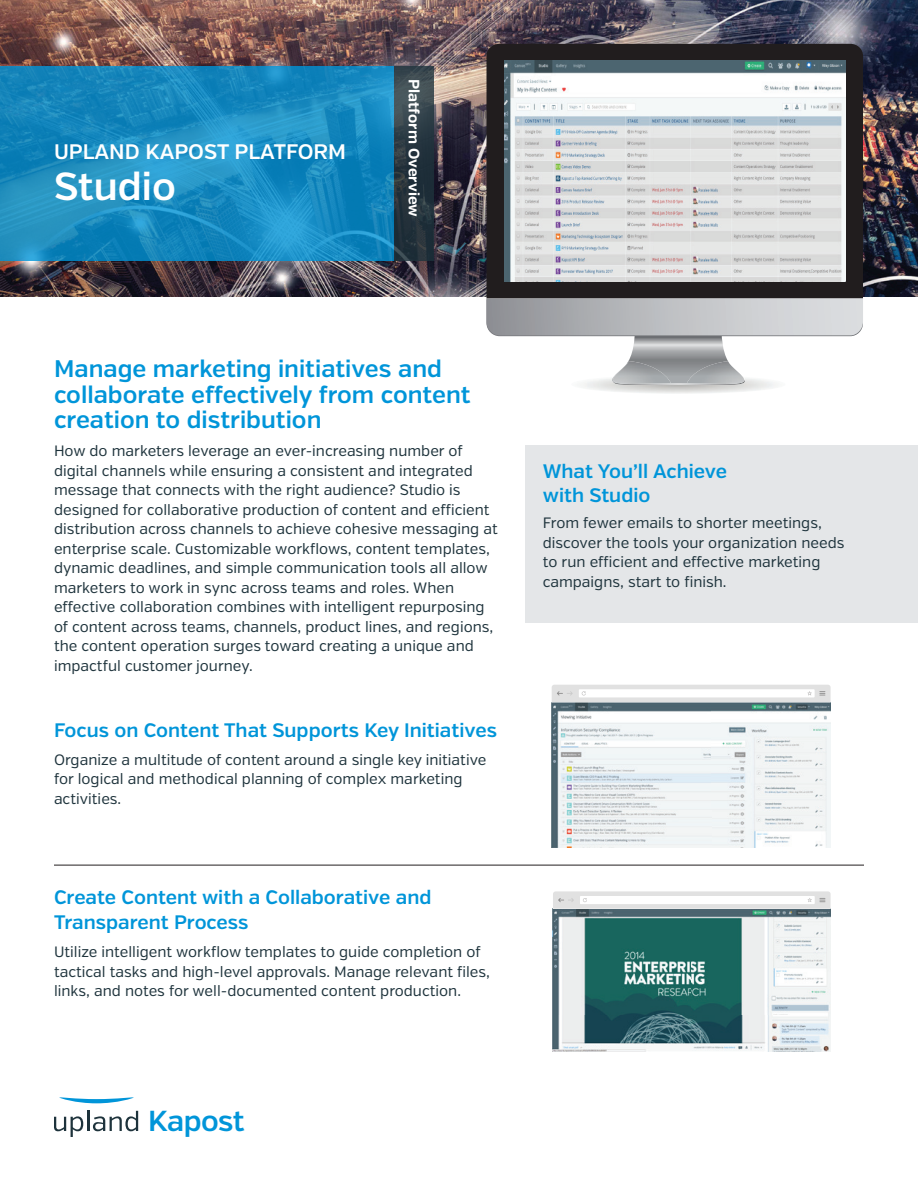
<style>
.page{position:relative;width:918px;height:1188px;background:#fff}
.page>*{position:absolute;margin:0;border:0;box-sizing:border-box;transform-origin:0 0}
.t1{font:600 39px "Verb";color:#fff}
.t2{font:600 28.95px "Verb";letter-spacing:-.02em;color:#0095d9}
.t3{font:600 24px/25.5px "Verb";color:#0095d9}
.t4{font:600 21px "Verb";color:#fff}
.t5{font:600 19.5px/25.5px "Verb";color:#0095d9}
.t6{font:15px/19.5px "Verb";color:#1e333c}
.t7{font:700 15px "Verb";color:#fff}
</style>
<div class="page">
<img style="left:552px;top:702px;width:279px;height:145px">
<svg style="left:552px;top:685px;width:279px;height:17px"></svg>
<img style="left:553px;top:909px;width:278px;height:142px">
<svg style="left:553px;top:891px;width:278px;height:18px"></svg>
<img style="left:0;top:0;width:918px;height:297px">
<svg style="left:0;top:66px;width:394px;height:195px"></svg>
<svg style="left:59px;top:1097px;width:75px;height:6px"></svg>
<svg style="left:54px;top:1116px;width:29px;height:21px"></svg>
<hr style="left:87px;top:1111px;width:2px;height:20px;background:#1e333c">
<svg style="left:93px;top:1111px;width:45px;height:20px"></svg>
<svg style="left:394px;top:66px;width:40px;height:195px"></svg>
<div style="left:526px;top:445px;width:392px;height:177px;background:#e4e6e8"></div>
<hr style="left:54px;top:865px;width:810px;height:1px;background:#231f20">
<img style="left:665px;top:393px;width:15px;height:1px">
<div style="left:487px;top:44px;width:376px;height:255px;background:#211d1e"></div>
<svg style="left:487px;top:299px;width:376px;height:94px"></svg>
<img style="left:504px;top:61px;width:341px;height:221px">
<h3 class="t4" style="left:54px;top:139px;width:294px">UPLAND KAPOST PLATFORM</h3>
<h1 class="t1" style="left:54px;top:163px;width:123px">Studio</h1>
<p class="t7" style="left:423px;top:79px;width:139px;rotate:90deg">Platform Overview</p>
<h3 class="t3" style="left:54px;top:357px;width:418px">Manage marketing initiatives and collaborate effectively from content creation to distribution</h3>
<p class="t6" style="left:54px;top:442px;width:445px">How do marketers leverage an ever-increasing number of digital channels while ensuring a consistent and integrated message that connects with the right audience? Studio is designed for collaborative production of content and efficient distribution across channels to achieve cohesive messaging at enterprise scale. Customizable workflows, content templates, dynamic deadlines, and simple communication tools all allow marketers to work in sync across teams and roles. When effective collaboration combines with intelligent repurposing of content across teams, channels, product lines, and regions, the content operation surges toward creating a unique and impactful customer journey.</p>
<h3 class="t5" style="left:54px;top:718px;width:444px">Focus on Content That Supports Key Initiatives</h3>
<p class="t6" style="left:54px;top:750px;width:434px">Organize a multitude of content around a single key initiative for logical and methodical planning of complex marketing activities.</p>
<h3 class="t5" style="left:54px;top:884px;width:379px">Create Content with a Collaborative and<br>Transparent Process</h3>
<p class="t6" style="left:54px;top:942px;width:438px">Utilize intelligent workflow templates to guide completion of tactical tasks and high-level approvals. Manage relevant files, links, and notes for well-documented content production.</p>
<h2 class="t2" style="left:148px;top:1103px;width:98px">Kapost</h2>
<h3 class="t5" style="left:543px;top:459px;width:186px;line-height:24px">What You’ll Achieve with Studio</h3>
<p class="t6" style="left:543px;top:513px;width:303px">From fewer emails to shorter meetings, discover the tools your organization needs to run efficient and effective marketing campaigns, start to finish.</p>
</div>
